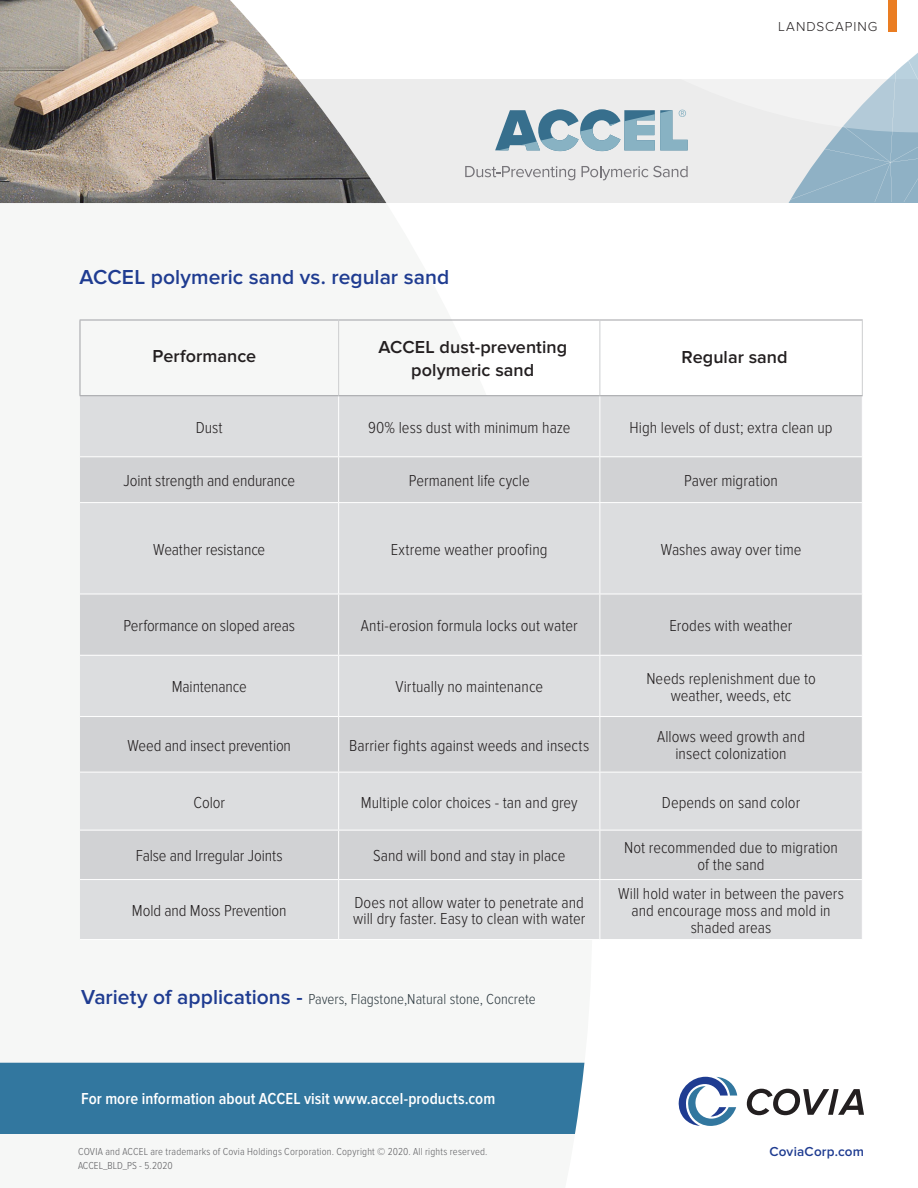
<style>
.page{position:relative;width:918px;height:1188px;background:#fff}
.page>*{position:absolute;margin:0;border:0;box-sizing:border-box;transform-origin:0 0}
.Body_Copy{font:600 21px "Proxima Nova";color:#1f3c91}
.Body_Copy-2{font:600 18px "Proxima Nova";letter-spacing:.005em;color:#231f20}
.CS_Table_text_8_8{font:300 16.5px/16.8px "Proxima Nova Cond";color:#231f20;text-align:center}
.t1{font:600 16.5px "Proxima Nova Cond";color:#fff}
.Body_Copy-3{font:300 15px "Proxima Nova Cond";color:#2f3b41}
.t2{font:600 13.5px "Proxima Nova";letter-spacing:.015em;color:#1f3c91}
.t3{font:300 13.5px "Proxima Nova";letter-spacing:.07em;color:#231f20}
.t4{font:300 10.5px "Proxima Nova Cond";letter-spacing:.02em;color:#5f5f62}
.t5{font:300 10.5px "Proxima Nova Cond";color:#5f5f62}
.s1{font-family:"Proxima Nova";font-weight:600;font-size:21px;color:#1f3c91}
</style>
<div class="page">
<div style="left:0;top:79px;width:918px;height:123px;background:#ececec"></div>
<div style="left:0;top:1063px;width:584px;height:71px;background:#32779f"></div>
<img style="left:0;top:0;width:386px;height:203px">
<div style="left:80px;top:396px;width:782px;height:543px;background:#dcdddf"></div>
<svg style="left:80px;top:457px;width:782px;height:422px;background:#d6d7d9"></svg>
<hr style="left:338px;top:396px;width:1px;height:60px;background:#fff">
<hr style="left:599px;top:396px;width:1px;height:60px;background:#fff">
<hr style="left:80px;top:456px;width:259px;height:1px;background:#fff">
<hr style="left:339px;top:456px;width:261px;height:1px;background:#fff">
<hr style="left:338px;top:457px;width:1px;height:45px;background:#fff">
<hr style="left:600px;top:456px;width:263px;height:1px;background:#fff">
<hr style="left:599px;top:457px;width:1px;height:45px;background:#fff">
<hr style="left:80px;top:502px;width:259px;height:1px;background:#fff">
<hr style="left:339px;top:502px;width:261px;height:1px;background:#fff">
<hr style="left:338px;top:503px;width:1px;height:91px;background:#fff">
<hr style="left:600px;top:502px;width:263px;height:1px;background:#fff">
<hr style="left:599px;top:503px;width:1px;height:91px;background:#fff">
<hr style="left:80px;top:594px;width:259px;height:1px;background:#fff">
<hr style="left:339px;top:594px;width:261px;height:1px;background:#fff">
<hr style="left:338px;top:594px;width:1px;height:61px;background:#fff">
<hr style="left:600px;top:594px;width:263px;height:1px;background:#fff">
<hr style="left:599px;top:594px;width:1px;height:61px;background:#fff">
<hr style="left:80px;top:655px;width:259px;height:1px;background:#fff">
<hr style="left:339px;top:655px;width:261px;height:1px;background:#fff">
<hr style="left:338px;top:656px;width:1px;height:60px;background:#fff">
<hr style="left:600px;top:655px;width:263px;height:1px;background:#fff">
<hr style="left:599px;top:656px;width:1px;height:60px;background:#fff">
<hr style="left:80px;top:716px;width:259px;height:1px;background:#fff">
<hr style="left:339px;top:716px;width:261px;height:1px;background:#fff">
<hr style="left:338px;top:717px;width:1px;height:55px;background:#fff">
<hr style="left:600px;top:716px;width:263px;height:1px;background:#fff">
<hr style="left:599px;top:717px;width:1px;height:55px;background:#fff">
<hr style="left:80px;top:772px;width:259px;height:1px;background:#fff">
<hr style="left:339px;top:772px;width:261px;height:1px;background:#fff">
<hr style="left:338px;top:773px;width:1px;height:57px;background:#fff">
<hr style="left:600px;top:772px;width:263px;height:1px;background:#fff">
<hr style="left:599px;top:773px;width:1px;height:57px;background:#fff">
<hr style="left:338px;top:831px;width:1px;height:48px;background:#fff">
<hr style="left:599px;top:831px;width:1px;height:48px;background:#fff">
<hr style="left:338px;top:880px;width:1px;height:59px;background:#fff">
<hr style="left:599px;top:880px;width:1px;height:59px;background:#fff">
<hr style="left:80px;top:830px;width:259px;height:1px;background:#fff">
<hr style="left:339px;top:830px;width:261px;height:1px;background:#fff">
<hr style="left:600px;top:830px;width:263px;height:1px;background:#fff">
<hr style="left:80px;top:879px;width:259px;height:1px;background:#fff">
<hr style="left:339px;top:879px;width:261px;height:1px;background:#fff">
<hr style="left:600px;top:879px;width:263px;height:1px;background:#fff">
<hr style="left:80px;top:320px;width:259px;height:1px;background:#a0a1a5">
<hr style="left:80px;top:320px;width:1px;height:75px;background:#a0a1a5">
<hr style="left:339px;top:320px;width:261px;height:1px;background:#a0a1a5">
<hr style="left:600px;top:320px;width:263px;height:1px;background:#a0a1a5">
<hr style="left:80px;top:395px;width:259px;height:1px;background:#a0a1a5">
<hr style="left:339px;top:395px;width:261px;height:1px;background:#a0a1a5">
<hr style="left:600px;top:395px;width:263px;height:1px;background:#a0a1a5">
<hr style="left:338px;top:320px;width:1px;height:75px;background:#cdced0">
<hr style="left:599px;top:320px;width:1px;height:75px;background:#cdced0">
<hr style="left:862px;top:320px;width:1px;height:75px;background:#cdced0">
<svg style="left:747px;top:1089px;width:117px;height:26px"></svg>
<svg style="left:679px;top:1077px;width:58px;height:49px"></svg>
<svg style="left:465px;top:0;width:453px;height:202px"></svg>
<p class="Body_Copy" style="left:80px;top:265px;width:371px">ACCEL polymeric sand vs. regular sand</p>
<p class="Body_Copy-2" style="left:153px;top:346px;width:105px">Performance</p>
<p class="Body_Copy-2" style="left:378px;top:336px;width:190px">ACCEL dust-preventing</p>
<p class="Body_Copy-2" style="left:411px;top:360px;width:125px">polymeric sand</p>
<p class="t3" style="left:778px;top:19px;width:101px">LANDSCAPING</p>
<p class="Body_Copy-2" style="left:682px;top:346px;width:108px">Regular sand</p>
<p class="CS_Table_text_8_8" style="left:196px;top:419px;width:28px">Dust</p>
<p class="CS_Table_text_8_8" style="left:368px;top:419px;width:204px">90% less dust with minimum haze</p>
<p class="CS_Table_text_8_8" style="left:630px;top:419px;width:205px">High levels of dust; extra clean up</p>
<p class="CS_Table_text_8_8" style="left:123px;top:473px;width:173px">Joint strength and endurance</p>
<p class="CS_Table_text_8_8" style="left:409px;top:473px;width:123px">Permanent life cycle</p>
<p class="CS_Table_text_8_8" style="left:684px;top:473px;width:95px">Paver migration</p>
<p class="CS_Table_text_8_8" style="left:153px;top:541px;width:113px">Weather resistance</p>
<p class="CS_Table_text_8_8" style="left:391px;top:541px;width:158px">Extreme weather proofing</p>
<p class="CS_Table_text_8_8" style="left:661px;top:541px;width:142px">Washes away over time</p>
<p class="CS_Table_text_8_8" style="left:123px;top:618px;width:173px">Performance on sloped areas</p>
<p class="CS_Table_text_8_8" style="left:361px;top:618px;width:218px">Anti-erosion formula locks out water</p>
<p class="CS_Table_text_8_8" style="left:670px;top:618px;width:124px">Erodes with weather</p>
<p class="CS_Table_text_8_8" style="left:172px;top:679px;width:77px">Maintenance</p>
<p class="CS_Table_text_8_8" style="left:395px;top:679px;width:149px">Virtually no maintenance</p>
<p class="CS_Table_text_8_8" style="left:646px;top:670px;width:171px">Needs replenishment due to weather, weeds, etc</p>
<p class="CS_Table_text_8_8" style="left:128px;top:737px;width:165px">Weed and insect prevention</p>
<p class="CS_Table_text_8_8" style="left:349px;top:737px;width:242px">Barrier fights against weeds and insects</p>
<p class="CS_Table_text_8_8" style="left:657px;top:729px;width:150px">Allows weed growth and insect colonization</p>
<p class="CS_Table_text_8_8" style="left:194px;top:794px;width:33px">Color</p>
<p class="CS_Table_text_8_8" style="left:361px;top:794px;width:218px">Multiple color choices - tan and grey</p>
<p class="CS_Table_text_8_8" style="left:662px;top:794px;width:140px">Depends on sand color</p>
<p class="CS_Table_text_8_8" style="left:136px;top:848px;width:148px">False and Irregular Joints</p>
<p class="CS_Table_text_8_8" style="left:373px;top:848px;width:194px">Sand will bond and stay in place</p>
<p class="CS_Table_text_8_8" style="left:624px;top:839px;width:215px">Not recommended due to migration of the sand</p>
<p class="CS_Table_text_8_8" style="left:132px;top:902px;width:156px">Mold and Moss Prevention</p>
<p class="CS_Table_text_8_8" style="left:353px;top:894px;width:234px;text-align:left">Does not allow water to penetrate and will dry faster. Easy to clean with water</p>
<p class="CS_Table_text_8_8" style="left:618px;top:886px;width:227px">Will hold water in between the pavers and encourage moss and mold in shaded areas</p>
<p class="Body_Copy-3" style="left:81px;top:991px;width:456px"><span class="s1">Variety of applications -</span> Pavers, Flagstone,Natural stone, Concrete</p>
<p class="t1" style="left:81px;top:1089px;width:416px">For more information about ACCEL visit www.accel-products.com</p>
<p class="t4" style="left:78px;top:1146px;width:411px">COVIA and ACCEL are trademarks of Covia Holdings Corporation. Copyright © 2020. All rights reserved.</p>
<p class="t5" style="left:78px;top:1160px;width:96px">ACCEL_BLD_PS - 5.2020</p>
<p class="t2" style="left:769px;top:1144px;width:96px">CoviaCorp.com</p>
</div>
